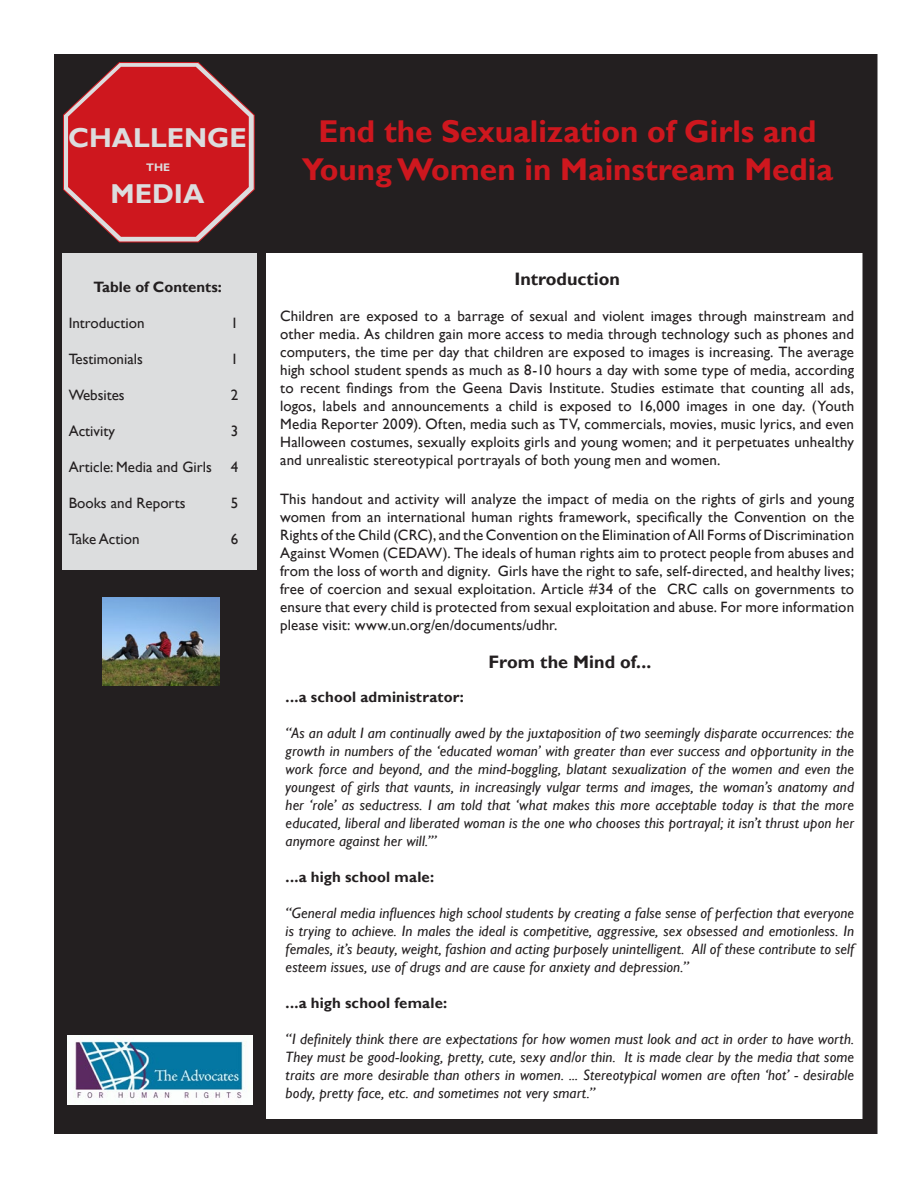
<style>
.page{position:relative;width:918px;height:1188px;background:#fff}
.page>*{position:absolute;margin:0;border:0;box-sizing:border-box;transform-origin:0 0}
.t1{font:700 31.5px/37.8px "Gill Sans";color:#ce171e;text-align:center}
.t2{font:700 27.3px "Gill Sans";color:#dcddde}
.t3{font:700 18px "Gill Sans";color:#231f20}
.t4{font:15px/18px "Gill Sans";color:#231f20;text-align:justify}
.t5{font:italic 15px/18px "Gill Sans";letter-spacing:.01em;color:#231f20;text-align:justify}
.t6{font:700 15px "Gill Sans";letter-spacing:.01em;color:#231f20}
.t7{font:700 10.95px "Gill Sans";color:#dcddde}
</style>
<div class="page">
<div style="left:54px;top:54px;width:824px;height:1080px;border:15px solid #231f20"></div>
<div style="left:55px;top:55px;width:808px;height:198px;background:#231f20"></div>
<div style="left:54px;top:65px;width:211px;height:1069px;background:#231f20"></div>
<svg style="left:63px;top:62px;width:192px;height:181px"></svg>
<div style="left:62px;top:254px;width:194px;height:316px;background:#dcddde"></div>
<img style="left:68px;top:1035px;width:184px;height:70px">
<img style="left:102px;top:597px;width:118px;height:88px">
<h2 class="t2" style="left:68px;top:121px;width:180px">CHALLENGE</h2>
<p class="t7" style="left:146px;top:160px;width:25px">THE</p>
<h2 class="t2" style="left:111px;top:178px;width:95px">MEDIA</h2>
<p class="t6" style="left:94px;top:278px;width:130px">Table of Contents:</p>
<p class="t4" style="left:69px;top:314px;width:77px">Introduction</p>
<p class="t4" style="left:231px;top:314px;width:9px">1</p>
<p class="t4" style="left:69px;top:350px;width:76px">Testimonials</p>
<p class="t4" style="left:231px;top:350px;width:9px">1</p>
<p class="t4" style="left:69px;top:386px;width:57px">Websites</p>
<p class="t4" style="left:231px;top:386px;width:9px">2</p>
<p class="t4" style="left:69px;top:422px;width:48px">Activity</p>
<p class="t4" style="left:231px;top:422px;width:9px">3</p>
<p class="t4" style="left:69px;top:458px;width:145px">Article: Media and Girls</p>
<p class="t4" style="left:231px;top:458px;width:9px">4</p>
<p class="t4" style="left:69px;top:494px;width:118px">Books and Reports</p>
<p class="t4" style="left:231px;top:494px;width:9px">5</p>
<p class="t4" style="left:69px;top:530px;width:72px">Take Action</p>
<p class="t4" style="left:231px;top:530px;width:9px">6</p>
<h1 class="t1" style="left:302px;top:113px;width:533px">End the Sexualization of Girls and<br>Young Women in Mainstream Media</h1>
<p class="t3" style="left:514px;top:268px;width:107px">Introduction</p>
<p class="t4" style="left:280px;top:307px;width:576px">Children are exposed to a barrage of sexual and violent images through mainstream and other media. As children gain more access to media through technology such as phones and computers, the time per day that children are exposed to images is increasing. The average high school student spends as much as 8-10 hours a day with some type of media, according to recent findings from the Geena Davis Institute. Studies estimate that counting all ads, logos, labels and announcements a child is exposed to 16,000 images in one day. (Youth Media Reporter 2009). Often, media such as TV, commercials, movies, music lyrics, and even Halloween costumes, sexually exploits girls and young women; and it perpetuates unhealthy and unrealistic stereotypical portrayals of both young men and women.</p>
<p class="t4" style="left:280px;top:490px;width:576px">This handout and activity will analyze the impact of media on the rights of girls and young women from an international human rights framework, specifically the Convention on the Rights of the Child (CRC), and the Convention on the Elimination of All Forms of Discrimination Against Women (CEDAW). The ideals of human rights aim to protect people from abuses and from the loss of worth and dignity. Girls have the right to safe, self-directed, and healthy lives; free of coercion and sexual exploitation. Article #34 of the CRC calls on governments to ensure that every child is protected from sexual exploitation and abuse. For more information please visit: www.un.org/en/documents/udhr.</p>
<p class="t3" style="left:488px;top:651px;width:164px">From the Mind of...</p>
<p class="t6" style="left:286px;top:688px;width:180px">...a school administrator:</p>
<p class="t5" style="left:286px;top:724px;width:570px">“As an adult I am continually awed by the juxtaposition of two seemingly disparate occurrences: the growth in numbers of the ‘educated woman’ with greater than ever success and opportunity in the work force and beyond, and the mind-boggling, blatant sexualization of the women and even the youngest of girls that vaunts, in increasingly vulgar terms and images, the woman’s anatomy and her ‘role’ as seductress. I am told that ‘what makes this more acceptable today is that the more educated, liberal and liberated woman is the one who chooses this portrayal; it isn’t thrust upon her anymore against her will.’”</p>
<p class="t6" style="left:286px;top:868px;width:150px">...a high school male:</p>
<p class="t5" style="left:286px;top:904px;width:570px">“General media influences high school students by creating a false sense of perfection that everyone is trying to achieve. In males the ideal is competitive, aggressive, sex obsessed and emotionless. In females, it’s beauty, weight, fashion and acting purposely unintelligent. All of these contribute to self esteem issues, use of drugs and are cause for anxiety and depression.”</p>
<p class="t6" style="left:286px;top:994px;width:163px">...a high school female:</p>
<p class="t5" style="left:286px;top:1030px;width:570px">“I definitely think there are expectations for how women must look and act in order to have worth.<br>They must be good-looking, pretty, cute, sexy and/or thin. It is made clear by the media that some traits are more desirable than others in women. ... Stereotypical women are often ‘hot’ - desirable body, pretty face, etc. and sometimes not very smart.”</p>
</div>
